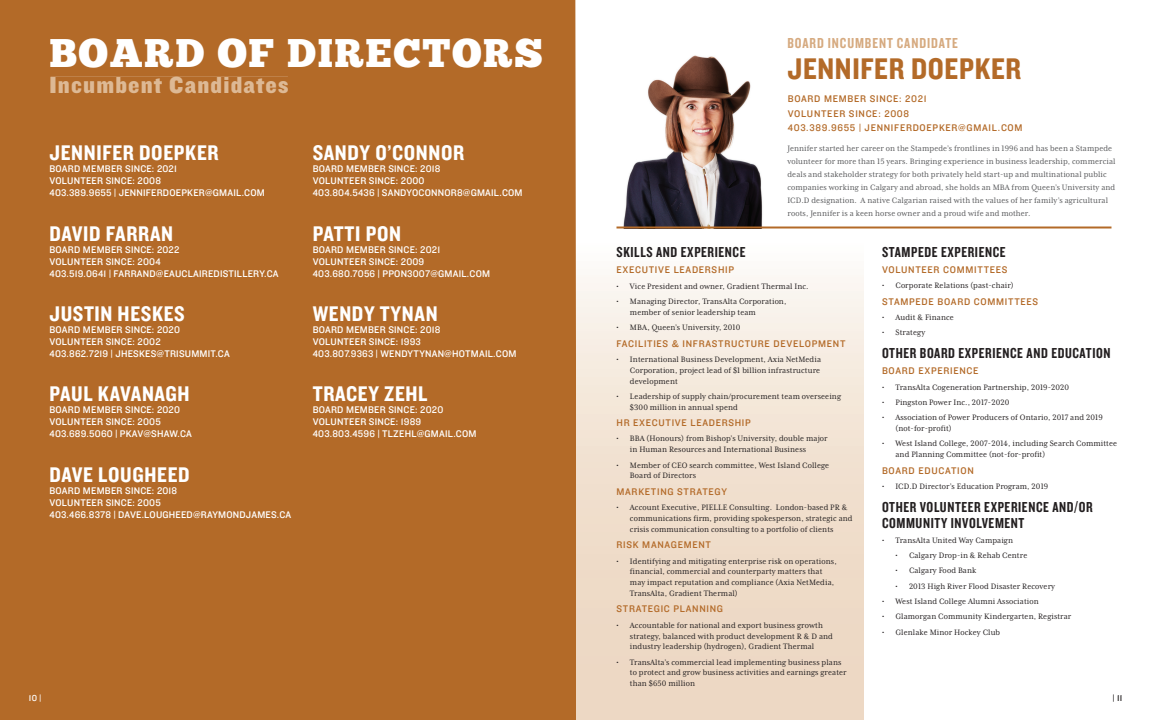
<style>
.page{position:relative;width:1152px;height:720px;background:#fff}
.page>*{position:absolute;margin:0;border:0;box-sizing:border-box;transform-origin:0 0}
.t1{font:40px "Chunk Five";letter-spacing:.04em;color:#fff}
.t2{font:31px "Knockout 50 Welterweight";letter-spacing:.02em;color:#b36a28}
.t3{font:24px "Knockout 71 Full Middlewt";letter-spacing:.05em;color:#ddb995}
.t4{font:22px "Knockout 50 Welterweight";letter-spacing:.03em;color:#fff}
.t5{font:15px/16px "Knockout 49 Liteweight";letter-spacing:.04em;color:#231f20}
.t6{font:15px "Knockout 49 Liteweight";letter-spacing:.06em;color:#d6aa80}
.t7{font:10px/12px "Knockout 31 Junior Middlewt";letter-spacing:.02em;color:#fff}
.t8{font:10px/14.1px "Knockout 31 Junior Middlewt";letter-spacing:.07em;color:#b36a28}
.t9{font:9px/10.8px "Mrs Eaves XL Serif Nar OT";letter-spacing:.01em;color:#231f20}
.t10{font:9px/13px "Mrs Eaves XL Serif Nar OT";letter-spacing:.01em;color:#57585a}
.t11{font:9px "Knockout 31 Junior Middlewt";color:#fff}
.t12{font:9px "Knockout 31 Junior Middlewt";color:#231f20}
</style>
<div class="page">
<div style="left:0;top:0;width:577px;height:720px;background:#b36a28"></div>
<div style="left:51px;top:77px;width:237px;height:17px;background:#b36a28"></div>
<div style="left:577px;top:221px;width:287px;height:499px;background:linear-gradient(to bottom,#fcf9f5,#ead1b8)"></div>
<img style="left:616px;top:55px;width:155px;height:172px">
<hr style="left:616px;top:227px;width:496px;height:2px;background:#b36a28">
<h1 class="t1" style="left:50px;top:29px;width:495px">BOARD OF DIRECTORS</h1>
<h3 class="t3" style="left:49px;top:69px;width:240px">Incumbent Candidates</h3>
<h3 class="t4" style="left:50px;top:138px;width:171px">JENNIFER DOEPKER</h3>
<p class="t7" style="left:50px;top:162px;width:217px">BOARD MEMBER SINCE: 2021<br>VOLUNTEER SINCE: 2008<br>403.389.9655 | JENNIFERDOEPKER@GMAIL.COM</p>
<h3 class="t4" style="left:50px;top:219px;width:125px">DAVID FARRAN</h3>
<p class="t7" style="left:50px;top:243px;width:231px">BOARD MEMBER SINCE: 2022<br>VOLUNTEER SINCE: 2004<br>403.519.0641 | FARRAND@EAUCLAIREDISTILLERY.CA</p>
<h3 class="t4" style="left:50px;top:299px;width:137px">JUSTIN HESKES</h3>
<p class="t7" style="left:50px;top:323px;width:182px">BOARD MEMBER SINCE: 2020<br>VOLUNTEER SINCE: 2002<br>403.862.7219 | JHESKES@TRISUMMIT.CA</p>
<h3 class="t4" style="left:50px;top:380px;width:142px">PAUL KAVANAGH</h3>
<p class="t7" style="left:50px;top:404px;width:144px">BOARD MEMBER SINCE: 2020<br>VOLUNTEER SINCE: 2005<br>403.689.5060 | PKAV@SHAW.CA</p>
<h3 class="t4" style="left:50px;top:460px;width:142px">DAVE LOUGHEED</h3>
<p class="t7" style="left:50px;top:484px;width:243px">BOARD MEMBER SINCE: 2018<br>VOLUNTEER SINCE: 2005<br>403.466.8378 | DAVE.LOUGHEED@RAYMONDJAMES.CA</p>
<h3 class="t4" style="left:313px;top:138px;width:153px">SANDY O’CONNOR</h3>
<p class="t7" style="left:313px;top:162px;width:211px">BOARD MEMBER SINCE: 2018<br>VOLUNTEER SINCE: 2000<br>403.804.5436 | SANDYOCONNOR8@GMAIL.COM</p>
<h3 class="t4" style="left:313px;top:219px;width:90px">PATTI PON</h3>
<p class="t7" style="left:313px;top:243px;width:179px">BOARD MEMBER SINCE: 2021<br>VOLUNTEER SINCE: 2009<br>403.680.7056 | PPON3007@GMAIL.COM</p>
<h3 class="t4" style="left:313px;top:299px;width:126px">WENDY TYNAN</h3>
<p class="t7" style="left:313px;top:323px;width:205px">BOARD MEMBER SINCE: 2018<br>VOLUNTEER SINCE: 1993<br>403.807.9363 | WENDYTYNAN@HOTMAIL.COM</p>
<h3 class="t4" style="left:313px;top:380px;width:116px">TRACEY ZEHL</h3>
<p class="t7" style="left:313px;top:404px;width:165px">BOARD MEMBER SINCE: 2020<br>VOLUNTEER SINCE: 1989<br>403.803.4596 | TLZEHL@GMAIL.COM</p>
<h3 class="t6" style="left:787px;top:34px;width:172px">BOARD INCUMBENT CANDIDATE</h3>
<h2 class="t2" style="left:788px;top:48px;width:235px">JENNIFER DOEPKER</h2>
<p class="t8" style="left:788px;top:92px;width:236px">BOARD MEMBER SINCE: 2021<br>VOLUNTEER SINCE: 2008<br>403.389.9655 | JENNIFERDOEPKER@GMAIL.COM</p>
<p class="t10" style="left:787px;top:142px;width:330px">Jennifer started her career on the Stampede’s frontlines in 1996 and has been a Stampede volunteer for more than 15 years. Bringing experience in business leadership, commercial deals and stakeholder strategy for both privately held start-up and multinational public companies working in Calgary and abroad, she holds an MBA from Queen’s University and ICD.D designation. A native Calgarian raised with the values of her family’s agricultural roots, Jennifer is a keen horse owner and a proud wife and mother.</p>
<h3 class="t5" style="left:616px;top:243px;width:131px">SKILLS AND EXPERIENCE</h3>
<p class="t8" style="left:616px;top:263px;width:119px">EXECUTIVE LEADERSHIP</p>
<p class="t9" style="left:616px;top:281px;width:194px">• Vice President and owner, Gradient Thermal Inc.</p>
<p class="t9" style="left:630px;top:296px;width:158px;text-indent:-14px">• Managing Director, TransAlta Corporation, member of senior leadership team</p>
<p class="t9" style="left:616px;top:322px;width:126px">• MBA, Queen’s University, 2010</p>
<p class="t8" style="left:616px;top:336px;width:231px">FACILITIES &amp; INFRASTRUCTURE DEVELOPMENT</p>
<p class="t9" style="left:630px;top:354px;width:193px;text-align:justify;text-indent:-14px">• International Business Development, Axia NetMedia Corporation, project lead of $1 billion infrastructure development</p>
<p class="t9" style="left:630px;top:391px;width:213px;text-indent:-14px">• Leadership of supply chain/procurement team overseeing $300 million in annual spend</p>
<p class="t8" style="left:616px;top:415px;width:136px">HR EXECUTIVE LEADERSHIP</p>
<p class="t9" style="left:630px;top:433px;width:199px;text-indent:-14px">• BBA (Honours) from Bishop’s University, double major in Human Resources and International Business</p>
<p class="t9" style="left:630px;top:459px;width:201px;text-indent:-14px">• Member of CEO search committee, West Island College<br>Board of Directors</p>
<p class="t8" style="left:616px;top:484px;width:112px">MARKETING STRATEGY</p>
<p class="t9" style="left:630px;top:502px;width:224px;text-indent:-14px">• Account Executive, PIELLE Consulting. London-based PR &amp; communications firm, providing spokesperson, strategic and crisis communication consulting to a portfolio of clients</p>
<p class="t8" style="left:616px;top:537px;width:96px">RISK MANAGEMENT</p>
<p class="t9" style="left:630px;top:555px;width:208px;text-indent:-14px">• Identifying and mitigating enterprise risk on operations, financial, commercial and counterparty matters that may impact reputation and compliance (Axia NetMedia, TransAlta, Gradient Thermal)</p>
<p class="t8" style="left:616px;top:602px;width:108px">STRATEGIC PLANNING</p>
<p class="t9" style="left:630px;top:620px;width:205px;text-indent:-14px">• Accountable for national and export business growth strategy, balanced with product development R &amp; D and industry leadership (hydrogen), Gradient Thermal</p>
<p class="t9" style="left:630px;top:657px;width:218px;text-indent:-14px">• TransAlta’s commercial lead implementing business plans to protect and grow business activities and earnings greater than $650 million</p>
<h3 class="t5" style="left:882px;top:243px;width:125px">STAMPEDE EXPERIENCE</h3>
<p class="t8" style="left:882px;top:262px;width:127px">VOLUNTEER COMMITTEES</p>
<p class="t9" style="left:882px;top:280px;width:133px">• Corporate Relations (past-chair)</p>
<p class="t8" style="left:882px;top:294px;width:158px">STAMPEDE BOARD COMMITTEES</p>
<p class="t9" style="left:882px;top:312px;width:73px">• Audit &amp; Finance</p>
<p class="t9" style="left:882px;top:327px;width:45px">• Strategy</p>
<h3 class="t5" style="left:882px;top:344px;width:230px">OTHER BOARD EXPERIENCE AND EDUCATION</h3>
<p class="t8" style="left:882px;top:364px;width:98px">BOARD EXPERIENCE</p>
<p class="t9" style="left:882px;top:382px;width:189px">• TransAlta Cogeneration Partnership, 2019-2020</p>
<p class="t9" style="left:882px;top:397px;width:129px">• Pingston Power Inc., 2017-2020</p>
<p class="t9" style="left:896px;top:412px;width:209px;text-indent:-14px">• Association of Power Producers of Ontario, 2017 and 2019 (not-for-profit)</p>
<p class="t9" style="left:896px;top:438px;width:223px;text-indent:-14px">• West Island College, 2007-2014, including Search Committee and Planning Committee (not-for-profit)</p>
<p class="t8" style="left:882px;top:463px;width:93px">BOARD EDUCATION</p>
<p class="t9" style="left:882px;top:481px;width:168px">• ICD.D Director’s Education Program, 2019</p>
<h3 class="t5" style="left:882px;top:498px;width:212px">OTHER VOLUNTEER EXPERIENCE AND/OR<br>COMMUNITY INVOLVEMENT</h3>
<p class="t9" style="left:882px;top:535px;width:133px">• TransAlta United Way Campaign</p>
<p class="t9" style="left:896px;top:550px;width:133px">• Calgary Drop-in &amp; Rehab Centre</p>
<p class="t9" style="left:896px;top:565px;width:82px">• Calgary Food Bank</p>
<p class="t9" style="left:896px;top:581px;width:161px">• 2013 High River Flood Disaster Recovery</p>
<p class="t9" style="left:882px;top:596px;width:158px">• West Island College Alumni Association</p>
<p class="t9" style="left:882px;top:611px;width:191px">• Glamorgan Community Kindergarten, Registrar</p>
<p class="t9" style="left:882px;top:627px;width:120px">• Glenlake Minor Hockey Club</p>
<p class="t11" style="left:29px;top:691px;width:14px">10 |</p>
<p class="t12" style="left:1113px;top:692px;width:11px">| 11</p>
</div>
